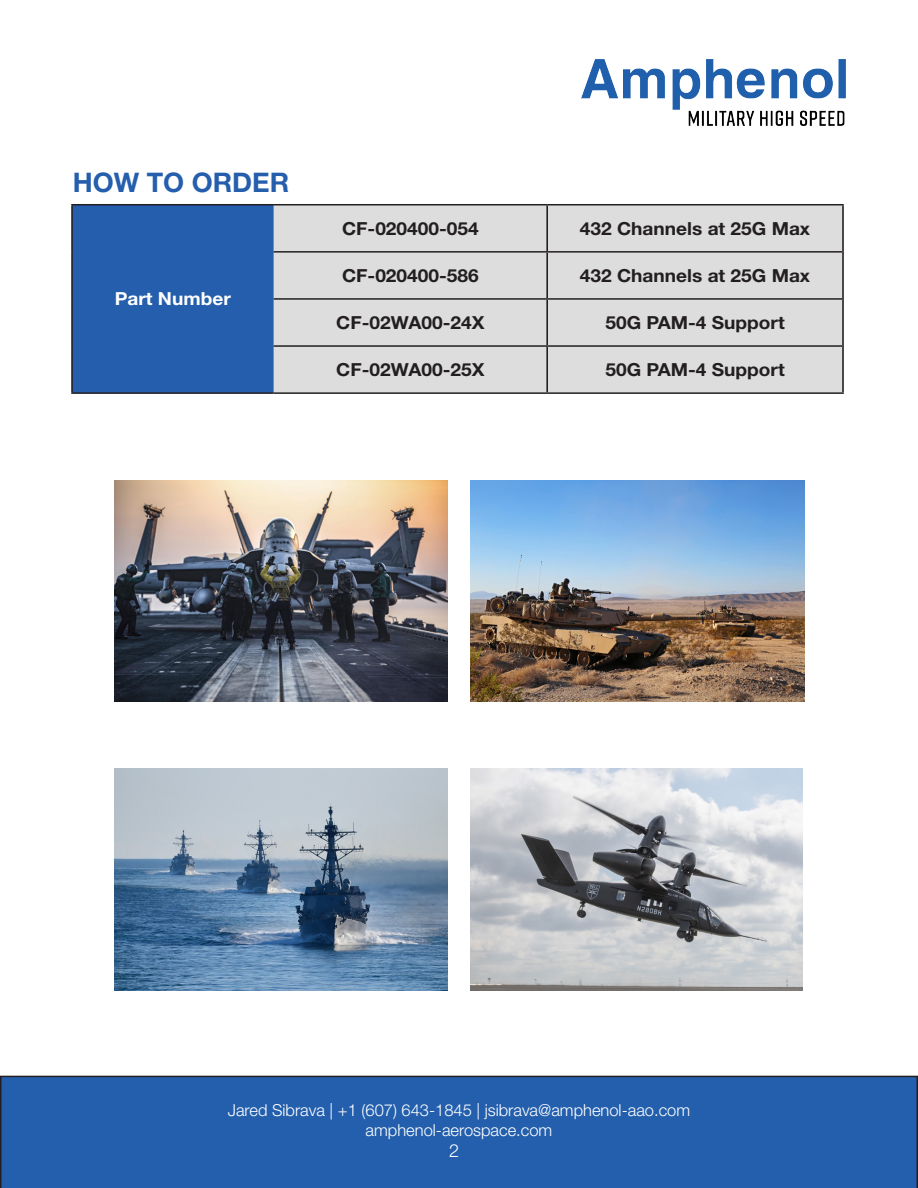
<style>
.page{position:relative;width:918px;height:1188px;background:#fff}
.page>*{position:absolute;margin:0;border:0;box-sizing:border-box;transform-origin:0 0}
.t1{font:700 27px "Helvetica Neue LT Std";color:#245eac}
.t2{font:700 18px "Helvetica Neue LT Std";color:#231f20;scale:1.06 1}
.t3{font:700 18px "Helvetica Neue LT Std";color:#fff;scale:1.06 1}
.t4{font:300 18px "Helvetica Neue LT Std";color:#fff}
.t5{font:300 16.5px/19.8px "Helvetica Neue LT Std";color:#fff;text-align:center}
</style>
<div class="page">
<div style="left:0;top:1076px;width:918px;height:112px;background:#235fad"></div>
<img style="left:581px;top:59px;width:265px;height:67px">
<div style="left:72px;top:205px;width:202px;height:188px;background:#245eac"></div>
<div style="left:274px;top:205px;width:568px;height:187px;background:#ddddde"></div>
<hr style="left:71px;top:204px;width:203px;height:1px;background:#231f20">
<hr style="left:274px;top:251px;width:273px;height:2px;background:#231f20">
<hr style="left:547px;top:251px;width:295px;height:2px;background:#231f20">
<hr style="left:274px;top:298px;width:273px;height:2px;background:#231f20">
<hr style="left:547px;top:298px;width:295px;height:2px;background:#231f20">
<hr style="left:274px;top:345px;width:273px;height:2px;background:#231f20">
<hr style="left:547px;top:345px;width:295px;height:2px;background:#231f20">
<hr style="left:71px;top:392px;width:203px;height:2px;background:#231f20">
<hr style="left:71px;top:205px;width:2px;height:47px;background:#231f20">
<hr style="left:546px;top:205px;width:2px;height:46px;background:#231f20">
<hr style="left:71px;top:252px;width:2px;height:47px;background:#231f20">
<hr style="left:546px;top:253px;width:2px;height:45px;background:#231f20">
<hr style="left:71px;top:299px;width:2px;height:47px;background:#231f20">
<hr style="left:546px;top:300px;width:2px;height:45px;background:#231f20">
<hr style="left:71px;top:346px;width:2px;height:46px;background:#231f20">
<hr style="left:546px;top:347px;width:2px;height:45px;background:#231f20">
<hr style="left:274px;top:204px;width:273px;height:1px;background:#231f20">
<hr style="left:547px;top:204px;width:297px;height:1px;background:#231f20">
<hr style="left:274px;top:392px;width:273px;height:2px;background:#231f20">
<hr style="left:547px;top:392px;width:297px;height:2px;background:#231f20">
<hr style="left:842px;top:205px;width:2px;height:47px;background:#231f20">
<hr style="left:842px;top:252px;width:2px;height:47px;background:#231f20">
<hr style="left:842px;top:299px;width:2px;height:47px;background:#231f20">
<hr style="left:842px;top:346px;width:2px;height:46px;background:#231f20">
<img style="left:471px;top:480px;width:333px;height:222px">
<img style="left:471px;top:769px;width:331px;height:221px">
<img style="left:115px;top:480px;width:332px;height:222px">
<img style="left:115px;top:769px;width:332px;height:221px">
<p class="t1" style="left:73px;top:166px;width:218px">HOW TO ORDER</p>
<p class="t3" style="left:115px;top:288px;width:111px">Part Number</p>
<p class="t2" style="left:342px;top:217px;width:130px">CF-020400-054</p>
<p class="t2" style="left:580px;top:217px;width:219px">432 Channels at 25G Max</p>
<p class="t2" style="left:342px;top:264px;width:130px">CF-020400-586</p>
<p class="t2" style="left:580px;top:264px;width:219px">432 Channels at 25G Max</p>
<p class="t2" style="left:336px;top:311px;width:141px">CF-02WA00-24X</p>
<p class="t2" style="left:605px;top:311px;width:171px">50G PAM-4 Support</p>
<p class="t2" style="left:336px;top:358px;width:141px">CF-02WA00-25X</p>
<p class="t2" style="left:605px;top:358px;width:171px">50G PAM-4 Support</p>
<p class="t5" style="left:228px;top:1100px;width:464px">Jared Sibrava | +1 (607) 643-1845 | jsibrava@amphenol-aao.com amphenol-aerospace.com</p>
<p class="t4" style="left:449px;top:1139px;width:12px">2</p>
</div>
